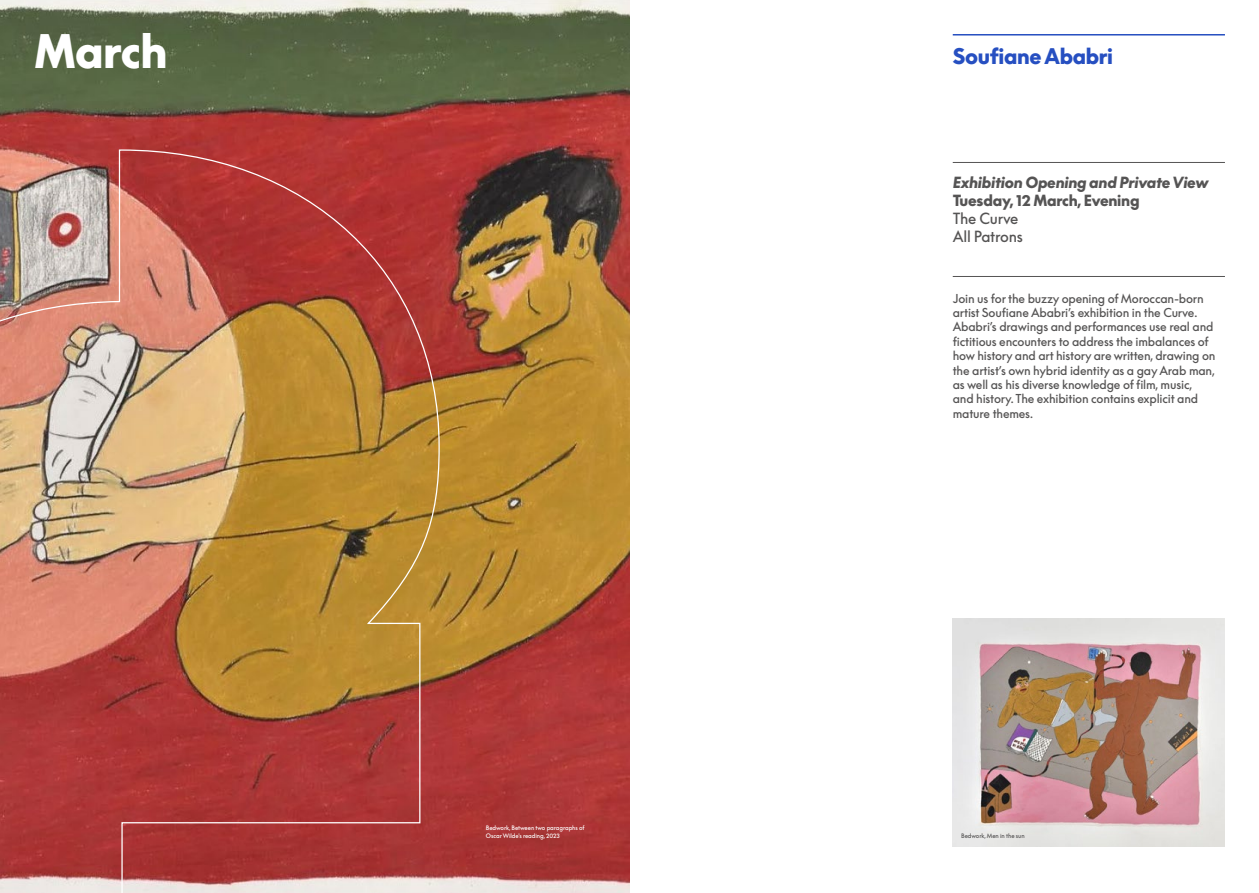
<style>
.page{position:relative;width:1259px;height:893px;background:#fff}
.page>*{position:absolute;margin:0;border:0;box-sizing:border-box;transform-origin:0 0}
.t1{font:900 45px "Supreme LL";letter-spacing:-.015em;color:#fff}
.t2{font:900 21px "Supreme LL";letter-spacing:-.015em;color:#264fc1}
.t3{font:italic 900 15px "Supreme LL";letter-spacing:-.015em;color:#555454}
.t4{font:900 15px "Supreme LL";letter-spacing:-.015em;color:#555454}
.t5{font:15px/18px "Supreme LL";letter-spacing:-.015em;color:#555454}
.t6{font:12px/14.4px "Supreme LL";letter-spacing:-.015em;color:#555454}
.t7{font:6px/7.5px "Supreme LL";letter-spacing:-.015em;color:#fff}
.t8{font:6px "Supreme LL";letter-spacing:-.015em;color:#555454}
</style>
<div class="page">
<img style="left:0;top:0;width:629px;height:893px">
<hr style="left:952px;top:34px;width:273px;height:2px;background:#264fc1">
<hr style="left:952px;top:162px;width:273px;height:1px;background:#555454">
<hr style="left:952px;top:276px;width:273px;height:1px;background:#555454">
<img style="left:952px;top:618px;width:273px;height:228px">
<img style="left:0;top:149px;width:440px;height:744px">
<h1 class="t1" style="left:34px;top:26px;width:135px">March</h1>
<h2 class="t2" style="left:952px;top:45px;width:162px">Soufiane Ababri</h2>
<p class="t3" style="left:952px;top:174px;width:257px">Exhibition Opening and Private View</p>
<p class="t4" style="left:952px;top:192px;width:188px">Tuesday, 12 March, Evening</p>
<p class="t5" style="left:952px;top:210px;width:72px">The Curve<br>All Patrons</p>
<p class="t6" style="left:952px;top:291px;width:264px">Join us for the buzzy opening of Moroccan-born artist Soufiane Ababri’s exhibition in the Curve.<br>Ababri’s drawings and performances use real and fictitious encounters to address the imbalances of how history and art history are written, drawing on the artist’s own hybrid identity as a gay Arab man, as well as his diverse knowledge of film, music, and history. The exhibition contains explicit and mature themes.</p>
<p class="t7" style="left:486px;top:825px;width:100px">Bedwork, Between two paragraphs of<br>Oscar Wilde's reading, 2023</p>
<p class="t8" style="left:961px;top:832px;width:65px">Bedwork, Men in the sun</p>
</div>
